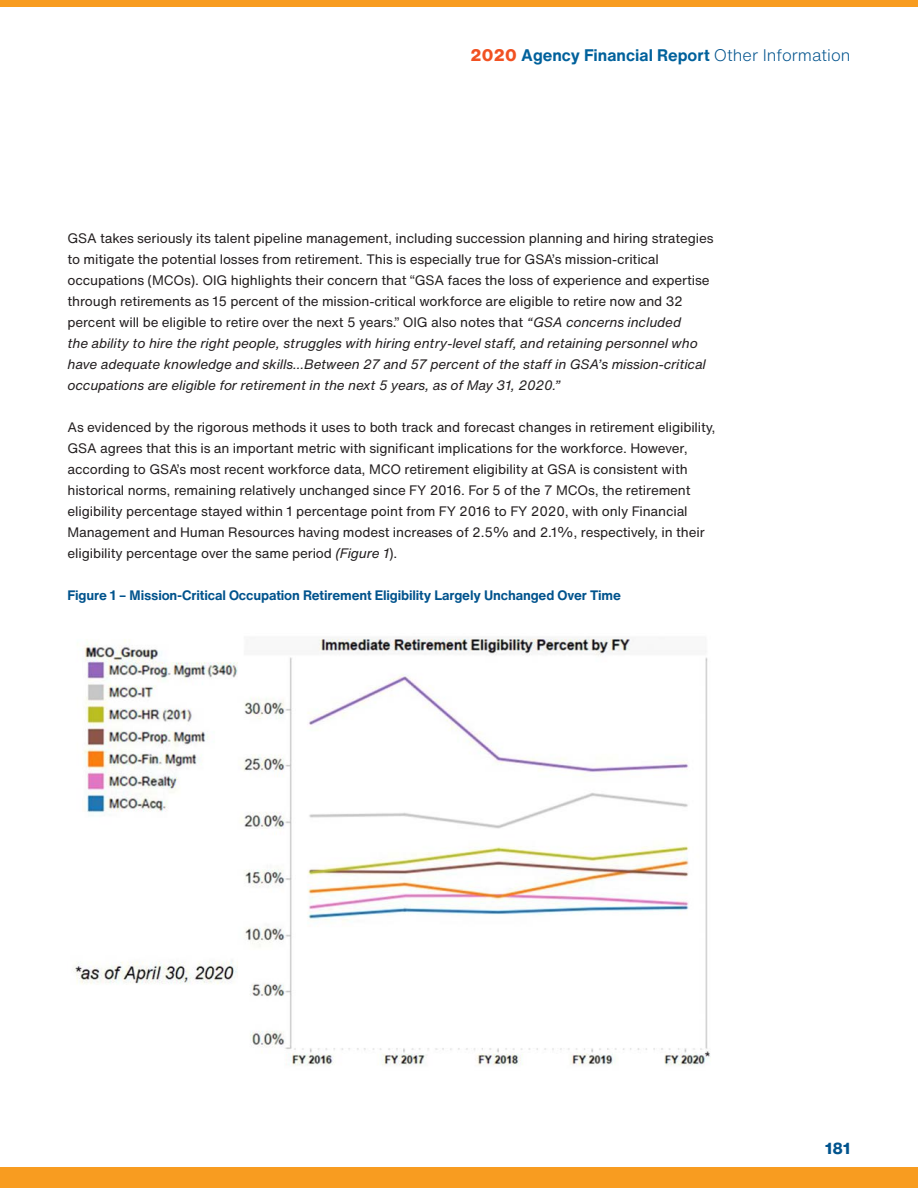
<style>
.page{position:relative;width:918px;height:1188px;background:#fff}
.page>*{position:absolute;margin:0;border:0;box-sizing:border-box;transform-origin:0 0}
.t1{font:700 16.5px "Helvetica Now Text";color:#00619c}
.t2{font:800 15.75px "Helvetica Now Text";color:#00538d;scale:.95 1}
.Text_2020{font:13.5px/21px "Helvetica Now Text";letter-spacing:-.01em;color:#231f20}
.Text_2020-2{font:700 13.5px "Helvetica Now Text";letter-spacing:-.01em;color:#00538d}
.s1{font-weight:800;color:#f15122}
.s2{font-weight:300;color:#00538d}
.s3{font-style:italic}
</style>
<div class="page">
<div style="left:0;top:0;width:918px;height:7px;background:#f89c20"></div>
<div style="left:0;top:1168px;width:918px;height:20px;background:#f89c20"></div>
<img style="left:73px;top:637px;width:637px;height:429px">
<p class="t1" style="left:470px;top:43px;width:382px"><span class="s1">2020</span> Agency Financial Report <span class="s2">Other Information</span></p>
<p class="Text_2020" style="left:68px;top:227px;width:648px">GSA takes seriously its talent pipeline management, including succession planning and hiring strategies to mitigate the potential losses from retirement. This is especially true for GSA’s mission-critical occupations (MCOs). OIG highlights their concern that “GSA faces the loss of experience and expertise through retirements as 15 percent of the mission-critical workforce are eligible to retire now and 32 percent will be eligible to retire over the next 5 years.” OIG also notes that <span class="s3">“GSA concerns included<br>the ability to hire the right people, struggles with hiring entry-level staff, and retaining personnel who have adequate knowledge and skills...Between 27 and 57 percent of the staff in GSA’s mission-critical occupations are eligible for retirement in the next 5 years, as of May 31, 2020.”</span></p>
<p class="Text_2020" style="left:68px;top:416px;width:650px">As evidenced by the rigorous methods it uses to both track and forecast changes in retirement eligibility, GSA agrees that this is an important metric with significant implications for the workforce. However, according to GSA’s most recent workforce data, MCO retirement eligibility at GSA is consistent with historical norms, remaining relatively unchanged since FY 2016. For 5 of the 7 MCOs, the retirement eligibility percentage stayed within 1 percentage point from FY 2016 to FY 2020, with only Financial Management and Human Resources having modest increases of 2.5% and 2.1%, respectively, in their eligibility percentage over the same period <span class="s3">(Figure 1</span>).</p>
<p class="Text_2020-2" style="left:68px;top:585px;width:555px">Figure 1 – Mission-Critical Occupation Retirement Eligibility Largely Unchanged Over Time</p>
<p class="t2" style="left:825px;top:1137px;width:28px">181</p>
</div>
